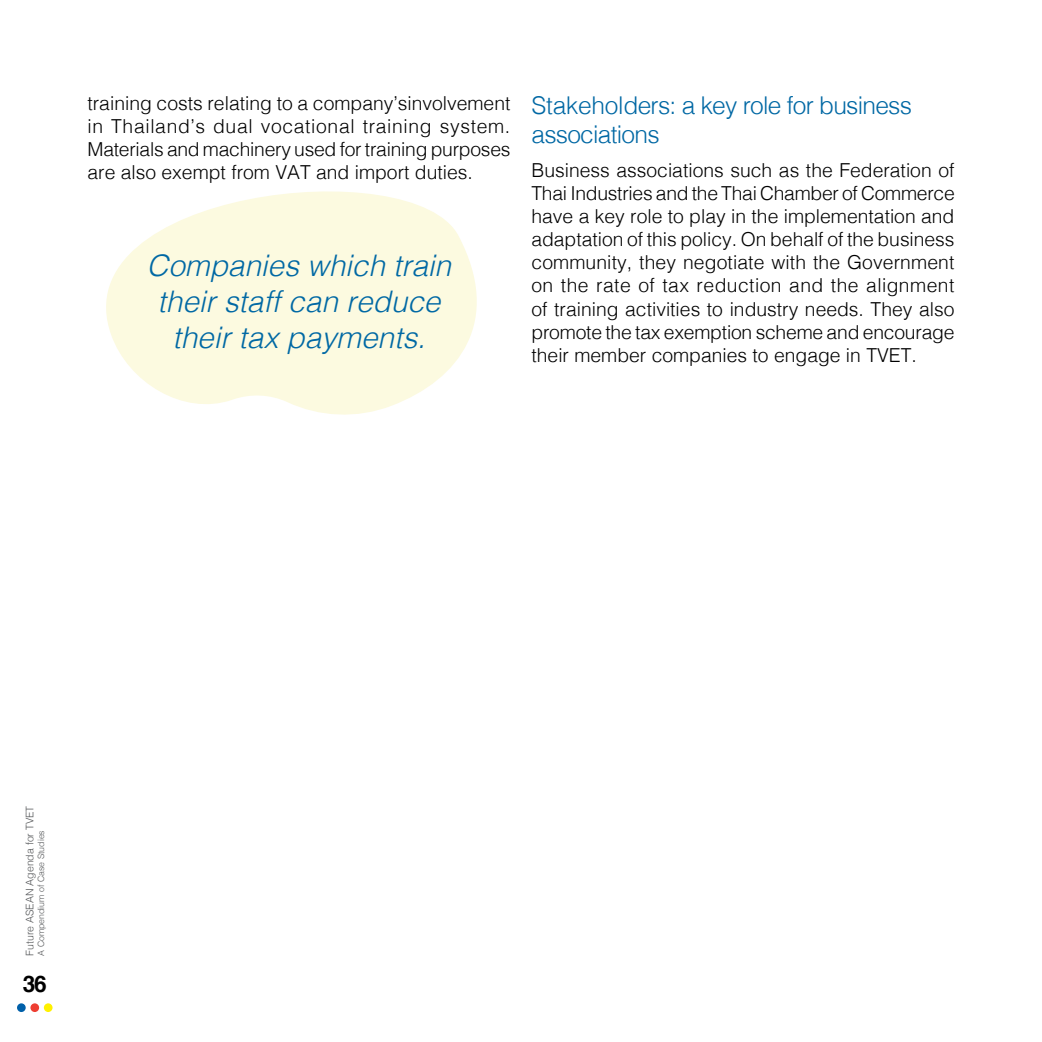
<style>
.page{position:relative;width:1042px;height:1042px;background:#fff}
.page>*{position:absolute;margin:0;border:0;box-sizing:border-box;transform-origin:0 0}
.t1{font:italic 300 29.75px/35.7px "Helvetica";color:#0068a4;text-align:center}
.t2{font:300 24.5px/29.4px "Helvetica";letter-spacing:-.03em;color:#0068a4}
.t3{font:700 22.75px "Helvetica";color:#000}
.t4{font:300 19.25px/23.1px "Helvetica";color:#000;text-align:justify}
.t5{font:300 10.5px "Helvetica";color:#57595b}
.t6{font:300 8.75px "Helvetica";color:#57595b}
</style>
<div class="page">
<div style="left:17px;top:1003px;width:9px;height:9px;background:#0060a9;border-radius:50%"></div>
<div style="left:30px;top:1003px;width:9px;height:9px;background:#ee3e32;border-radius:50%"></div>
<div style="left:44px;top:1003px;width:9px;height:9px;background:#fff100;border-radius:50%"></div>
<svg style="left:106px;top:191px;width:371px;height:224px;fill:#fcfae0"></svg>
<p class="t4" style="left:88px;top:90px;width:424px">training costs relating to a company’sinvolvement in Thailand’s dual vocational training system.<br>Materials and machinery used for training purposes are also exempt from VAT and import duties.</p>
<p class="t2" style="left:531px;top:89px;width:382px">Stakeholders: a key role for business associations</p>
<p class="t4" style="left:531px;top:157px;width:425px">Business associations such as the Federation of Thai Industries and the Thai Chamber of Commerce have a key role to play in the implementation and adaptation of this policy. On behalf of the business community, they negotiate with the Government on the rate of tax reduction and the alignment of training activities to industry needs. They also promote the tax exemption scheme and encourage their member companies to engage in TVET.</p>
<h1 class="t1" style="left:147px;top:246px;width:306px">Companies which train their staff can reduce their tax payments.</h1>
<p class="t5" style="left:21px;top:955px;width:151px;rotate:-90deg">Future ASEAN Agenda for TVET</p>
<p class="t6" style="left:34px;top:955px;width:127px;rotate:-90deg">A Compendium of Case Studies</p>
<p class="t3" style="left:23px;top:965px;width:26px">36</p>
</div>
